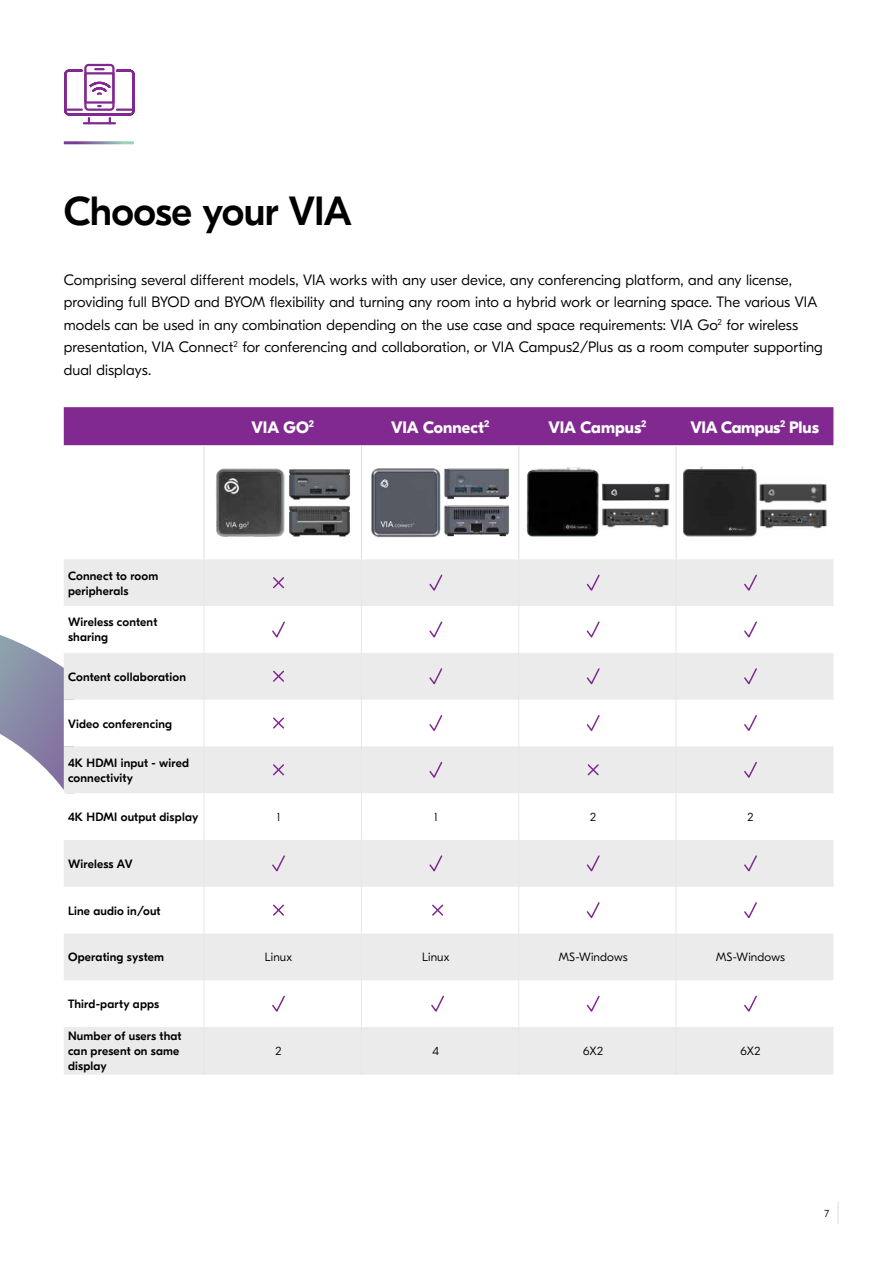
<style>
.page{position:relative;width:893px;height:1263px;background:#fff}
.page>*{position:absolute;margin:0;border:0;box-sizing:border-box;transform-origin:0 0}
.t1{font:500 40.5px "GT Eesti Display";letter-spacing:-.02em;color:#000}
.t2{font:700 16.5px "GT Eesti Display";letter-spacing:-.005em;color:#fff}
.t3{font:300 15px/22.5px "GT Eesti Pro Display";color:#000}
.t4{font:500 12px/15px "GT Eesti Display";letter-spacing:.015em;color:#000}
.t5{font:300 12px "GT Eesti Pro Display";letter-spacing:.01em;color:#000}
.t6{font:300 10.5px "GT Eesti Pro Display";color:#000}
</style>
<div class="page">
<svg style="left:838px;top:1201px;width:1px;height:23px"></svg>
<svg style="left:0;top:635px;width:64px;height:155px"></svg>
<div style="left:64px;top:407px;width:769px;height:38px;background:#812990"></div>
<svg style="left:64px;top:445px;width:769px;height:114px"></svg>
<svg style="left:64px;top:559px;width:769px;height:515px;fill:#ebebec"></svg>
<hr style="left:204px;top:559px;width:1px;height:47px;background:#e6e7e8">
<hr style="left:361px;top:559px;width:1px;height:47px;background:#e6e7e8">
<hr style="left:518px;top:559px;width:1px;height:47px;background:#e6e7e8">
<hr style="left:676px;top:559px;width:1px;height:47px;background:#e6e7e8">
<hr style="left:204px;top:606px;width:1px;height:47px;background:#e6e7e8">
<hr style="left:361px;top:606px;width:1px;height:47px;background:#e6e7e8">
<hr style="left:518px;top:606px;width:1px;height:47px;background:#e6e7e8">
<hr style="left:676px;top:606px;width:1px;height:47px;background:#e6e7e8">
<hr style="left:204px;top:653px;width:1px;height:47px;background:#e6e7e8">
<hr style="left:361px;top:653px;width:1px;height:47px;background:#e6e7e8">
<hr style="left:518px;top:653px;width:1px;height:47px;background:#e6e7e8">
<hr style="left:676px;top:653px;width:1px;height:47px;background:#e6e7e8">
<hr style="left:204px;top:700px;width:1px;height:46px;background:#e6e7e8">
<hr style="left:361px;top:700px;width:1px;height:46px;background:#e6e7e8">
<hr style="left:518px;top:700px;width:1px;height:46px;background:#e6e7e8">
<hr style="left:676px;top:700px;width:1px;height:46px;background:#e6e7e8">
<hr style="left:204px;top:746px;width:1px;height:47px;background:#e6e7e8">
<hr style="left:361px;top:746px;width:1px;height:47px;background:#e6e7e8">
<hr style="left:518px;top:746px;width:1px;height:47px;background:#e6e7e8">
<hr style="left:676px;top:746px;width:1px;height:47px;background:#e6e7e8">
<hr style="left:204px;top:793px;width:1px;height:47px;background:#e6e7e8">
<hr style="left:361px;top:793px;width:1px;height:47px;background:#e6e7e8">
<hr style="left:518px;top:793px;width:1px;height:47px;background:#e6e7e8">
<hr style="left:676px;top:793px;width:1px;height:47px;background:#e6e7e8">
<hr style="left:204px;top:840px;width:1px;height:47px;background:#e6e7e8">
<hr style="left:361px;top:840px;width:1px;height:47px;background:#e6e7e8">
<hr style="left:518px;top:840px;width:1px;height:47px;background:#e6e7e8">
<hr style="left:676px;top:840px;width:1px;height:47px;background:#e6e7e8">
<hr style="left:204px;top:887px;width:1px;height:46px;background:#e6e7e8">
<hr style="left:361px;top:887px;width:1px;height:46px;background:#e6e7e8">
<hr style="left:518px;top:887px;width:1px;height:46px;background:#e6e7e8">
<hr style="left:676px;top:887px;width:1px;height:46px;background:#e6e7e8">
<hr style="left:204px;top:933px;width:1px;height:47px;background:#e6e7e8">
<hr style="left:361px;top:933px;width:1px;height:47px;background:#e6e7e8">
<hr style="left:518px;top:933px;width:1px;height:47px;background:#e6e7e8">
<hr style="left:676px;top:933px;width:1px;height:47px;background:#e6e7e8">
<hr style="left:204px;top:980px;width:1px;height:47px;background:#e6e7e8">
<hr style="left:361px;top:980px;width:1px;height:47px;background:#e6e7e8">
<hr style="left:518px;top:980px;width:1px;height:47px;background:#e6e7e8">
<hr style="left:676px;top:980px;width:1px;height:47px;background:#e6e7e8">
<hr style="left:204px;top:1027px;width:1px;height:47px;background:#e6e7e8">
<hr style="left:361px;top:1027px;width:1px;height:47px;background:#e6e7e8">
<hr style="left:518px;top:1027px;width:1px;height:47px;background:#e6e7e8">
<hr style="left:676px;top:1027px;width:1px;height:47px;background:#e6e7e8">
<hr style="left:204px;top:445px;width:1px;height:114px;background:#dcddde">
<hr style="left:361px;top:445px;width:1px;height:114px;background:#dcddde">
<hr style="left:518px;top:445px;width:1px;height:114px;background:#dcddde">
<hr style="left:676px;top:445px;width:1px;height:114px;background:#dcddde">
<img style="left:213px;top:465px;width:73px;height:71px">
<img style="left:286px;top:466px;width:67px;height:72px">
<img style="left:371px;top:463px;width:72px;height:75px">
<img style="left:443px;top:468px;width:66px;height:69px">
<img style="left:526px;top:466px;width:77px;height:70px">
<img style="left:602px;top:477px;width:67px;height:26px">
<img style="left:601px;top:507px;width:67px;height:22px">
<img style="left:683px;top:464px;width:77px;height:72px">
<img style="left:759px;top:475px;width:67px;height:31px">
<img style="left:759px;top:508px;width:67px;height:28px">
<svg style="left:272px;top:576px;width:13px;height:14px"></svg>
<svg style="left:428px;top:573px;width:16px;height:20px"></svg>
<svg style="left:585px;top:573px;width:16px;height:20px"></svg>
<svg style="left:743px;top:573px;width:15px;height:20px"></svg>
<svg style="left:271px;top:620px;width:15px;height:20px"></svg>
<svg style="left:428px;top:620px;width:16px;height:20px"></svg>
<svg style="left:585px;top:620px;width:16px;height:20px"></svg>
<svg style="left:743px;top:620px;width:15px;height:20px"></svg>
<svg style="left:272px;top:669px;width:13px;height:14px"></svg>
<svg style="left:428px;top:667px;width:16px;height:19px"></svg>
<svg style="left:585px;top:667px;width:16px;height:19px"></svg>
<svg style="left:743px;top:667px;width:15px;height:19px"></svg>
<svg style="left:272px;top:716px;width:13px;height:14px"></svg>
<svg style="left:428px;top:714px;width:16px;height:19px"></svg>
<svg style="left:585px;top:714px;width:16px;height:19px"></svg>
<svg style="left:743px;top:714px;width:15px;height:19px"></svg>
<svg style="left:272px;top:763px;width:13px;height:14px"></svg>
<svg style="left:428px;top:760px;width:16px;height:20px"></svg>
<svg style="left:586px;top:763px;width:14px;height:14px"></svg>
<svg style="left:743px;top:760px;width:15px;height:20px"></svg>
<svg style="left:271px;top:854px;width:15px;height:19px"></svg>
<svg style="left:428px;top:854px;width:16px;height:19px"></svg>
<svg style="left:585px;top:854px;width:16px;height:19px"></svg>
<svg style="left:743px;top:854px;width:15px;height:19px"></svg>
<svg style="left:272px;top:903px;width:13px;height:14px"></svg>
<svg style="left:431px;top:903px;width:14px;height:14px"></svg>
<svg style="left:585px;top:901px;width:16px;height:19px"></svg>
<svg style="left:743px;top:901px;width:15px;height:19px"></svg>
<svg style="left:271px;top:994px;width:15px;height:20px"></svg>
<svg style="left:430px;top:994px;width:15px;height:20px"></svg>
<svg style="left:585px;top:994px;width:16px;height:20px"></svg>
<svg style="left:743px;top:994px;width:15px;height:20px"></svg>
<hr style="left:84px;top:122px;width:31px;height:2px;background:#812990">
<svg style="left:64px;top:63px;width:71px;height:60px"></svg>
<h1 class="t1" style="left:64px;top:189px;width:290px">Choose your VIA</h1>
<p class="t3" style="left:64px;top:269px;width:760px">Comprising several different models, VIA works with any user device, any conferencing platform, and any license, providing full BYOD and BYOM flexibility and turning any room into a hybrid work or learning space. The various VIA models can be used in any combination depending on the use case and space requirements: VIA Go<sup>2</sup> for wireless presentation, VIA Connect<sup>2</sup> for conferencing and collaboration, or VIA Campus2/Plus as a room computer supporting dual displays.</p>
<p class="t2" style="left:252px;top:418px;width:64px">VIA GO<sup>2</sup></p>
<p class="t2" style="left:391px;top:418px;width:100px">VIA Connect<sup>2</sup></p>
<p class="t2" style="left:548px;top:418px;width:99px">VIA Campus<sup>2</sup></p>
<p class="t2" style="left:691px;top:418px;width:130px">VIA Campus<sup>2</sup> Plus</p>
<p class="t4" style="left:68px;top:568px;width:92px">Connect to room peripherals</p>
<p class="t4" style="left:68px;top:615px;width:91px">Wireless content sharing</p>
<p class="t4" style="left:68px;top:669px;width:119px">Content collaboration</p>
<p class="t4" style="left:68px;top:716px;width:106px">Video conferencing</p>
<p class="t4" style="left:68px;top:755px;width:123px">4K HDMI input - wired connectivity</p>
<p class="t4" style="left:68px;top:810px;width:132px">4K HDMI output display</p>
<p class="t5" style="left:277px;top:810px;width:5px">1</p>
<p class="t5" style="left:434px;top:810px;width:5px">1</p>
<p class="t5" style="left:590px;top:810px;width:7px">2</p>
<p class="t5" style="left:747px;top:810px;width:7px">2</p>
<p class="t4" style="left:68px;top:856px;width:66px">Wireless AV</p>
<p class="t4" style="left:68px;top:903px;width:94px">Line audio in/out</p>
<p class="t4" style="left:68px;top:950px;width:97px">Operating system</p>
<p class="t5" style="left:265px;top:951px;width:29px">Linux</p>
<p class="t5" style="left:422px;top:951px;width:29px">Linux</p>
<p class="t5" style="left:559px;top:951px;width:70px">MS-Windows</p>
<p class="t5" style="left:716px;top:951px;width:70px">MS-Windows</p>
<p class="t4" style="left:68px;top:997px;width:93px">Third-party apps</p>
<p class="t4" style="left:68px;top:1029px;width:115px">Number of users that can present on same display</p>
<p class="t5" style="left:275px;top:1045px;width:7px">2</p>
<p class="t5" style="left:433px;top:1045px;width:8px">4</p>
<p class="t5" style="left:583px;top:1045px;width:21px">6X2</p>
<p class="t5" style="left:741px;top:1045px;width:21px">6X2</p>
<p class="t6" style="left:824px;top:1207px;width:6px">7</p>
</div>
